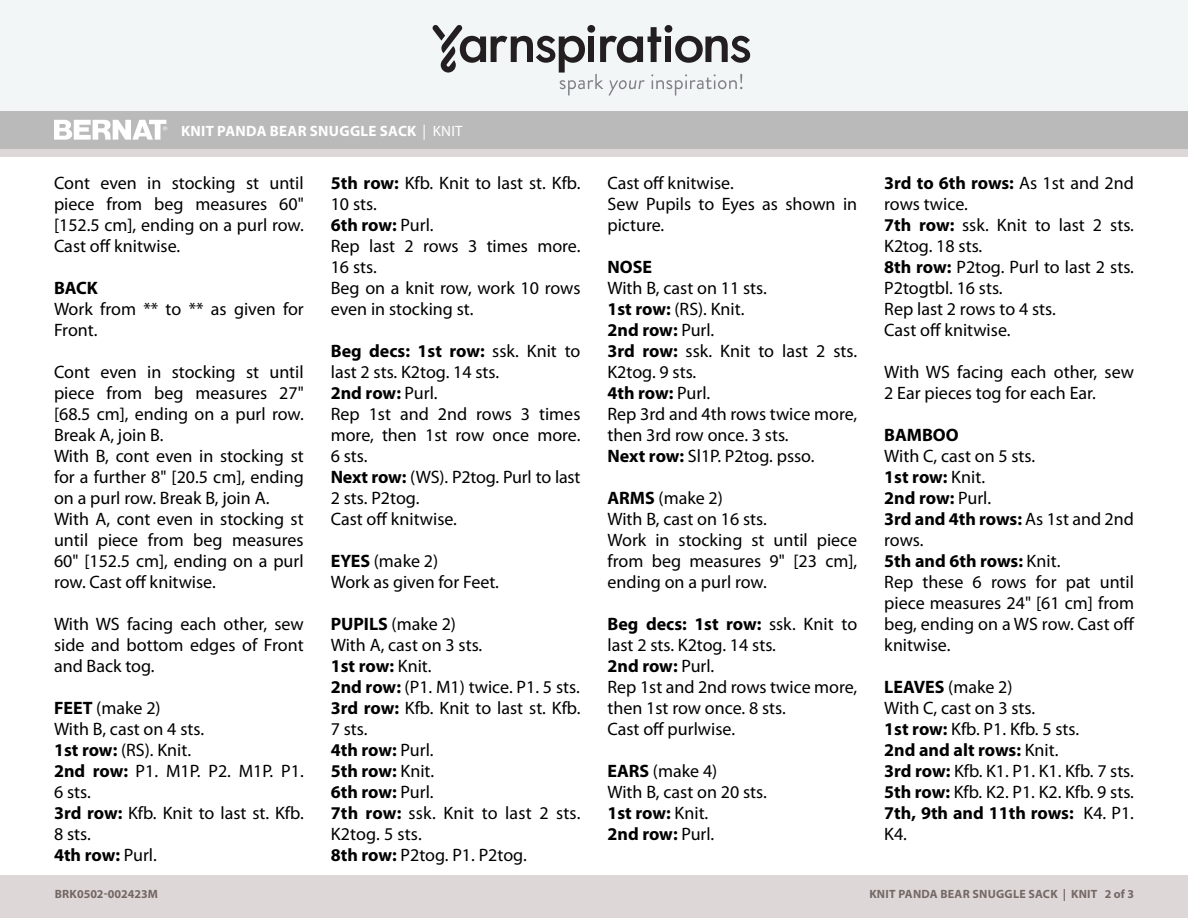
<style>
.page{position:relative;width:1188px;height:918px;background:#fff}
.page>*{position:absolute;margin:0;border:0;box-sizing:border-box;transform-origin:0 0}
.t1{font:18px/21px "Myriad Pro";color:#000}
.Pattern_Title{font:700 15px "Myriad Pro";letter-spacing:.02em;color:#fff}
.t2{font:700 12px "Myriad Pro";letter-spacing:.02em;color:#746865}
.t3{font:700 12px "Myriad Pro";letter-spacing:.02em;color:#756966}
.t4{font:700 12px "Myriad Pro";color:#746865}
.t5{font:12px "Myriad Pro";color:#746865}
.s1{font-weight:400}
.s2{font-weight:700}
</style>
<div class="page">
<div style="left:0;top:111px;width:1188px;height:38px;background:#bababa"></div>
<div style="left:0;top:0;width:1188px;height:111px;background:#f3f6f7"></div>
<svg style="left:433px;top:25px;width:318px;height:71px"></svg>
<div style="left:0;top:874px;width:1188px;height:44px;background:#ddd8d7"></div>
<div style="left:0;top:149px;width:1188px;height:8px;background:#ddd8d7"></div>
<svg style="left:54px;top:120px;width:113px;height:20px"></svg>
<p class="Pattern_Title" style="left:181px;top:121px;width:283px">KNIT PANDA BEAR SNUGGLE SACK <span class="s1">| KNIT</span></p>
<p class="t1" style="left:54px;top:172px;width:251px;text-align:justify">Cont even in stocking st until piece from beg measures 60" [152.5 cm], ending on a purl row.<br>Cast off knitwise.</p>
<p class="t1" style="left:54px;top:277px;width:251px"><span class="s2">BACK<br></span>Work from ** to ** as given for<br>Front.</p>
<p class="t1" style="left:54px;top:361px;width:251px">Cont even in stocking st until piece from beg measures 27" [68.5 cm], ending on a purl row.<br>Break A, join B.<br>With B, cont even in stocking st for a further 8" [20.5 cm], ending on a purl row. Break B, join A.<br>With A, cont even in stocking st until piece from beg measures<br>60" [152.5 cm], ending on a purl row. Cast off knitwise.</p>
<p class="t1" style="left:54px;top:613px;width:251px;text-align:justify">With WS facing each other, sew side and bottom edges of Front and Back tog.</p>
<p class="t1" style="left:54px;top:697px;width:251px"><span class="s2">FEET</span> (make 2)<br>With B, cast on 4 sts.<br><span class="s2">1st row:</span> (RS). Knit.<br><span class="s2">2nd row:</span> P1. M1P. P2. M1P. P1.<br>6 sts.<br><span class="s2">3rd row:</span> Kfb. Knit to last st. Kfb.<br>8 sts.<br><span class="s2">4th row:</span> Purl.</p>
<p class="Pattern_Title" style="left:181px;top:121px;width:112px">MESH TOP <span class="s1">| KNIT</span></p>
<p class="t1" style="left:331px;top:172px;width:251px"><span class="s2">5th row:</span> Kfb. Knit to last st. Kfb.<br>10 sts.<br><span class="s2">6th row:</span> Purl.<br>Rep last 2 rows 3 times more.<br>16 sts.<br>Beg on a knit row, work 10 rows even in stocking st.</p>
<p class="t1" style="left:331px;top:340px;width:251px"><span class="s2">Beg decs: 1st row:</span> ssk. Knit to last 2 sts. K2tog. 14 sts.<br><span class="s2">2nd row:</span> Purl.<br>Rep 1st and 2nd rows 3 times more, then 1st row once more.<br>6 sts.<br><span class="s2">Next row:</span> (WS). P2tog. Purl to last<br>2 sts. P2tog.<br>Cast off knitwise.</p>
<p class="t1" style="left:331px;top:550px;width:170px"><span class="s2">EYES</span> (make 2)<br>Work as given for Feet.</p>
<p class="t1" style="left:331px;top:613px;width:251px"><span class="s2">PUPILS</span> (make 2)<br>With A, cast on 3 sts.<br><span class="s2">1st row:</span> Knit.<br><span class="s2">2nd row:</span> (P1. M1) twice. P1. 5 sts.<br><span class="s2">3rd row:</span> Kfb. Knit to last st. Kfb.<br>7 sts.<br><span class="s2">4th row:</span> Purl.<br><span class="s2">5th row:</span> Knit.<br><span class="s2">6th row:</span> Purl.<br><span class="s2">7th row:</span> ssk. Knit to last 2 sts.<br>K2tog. 5 sts.<br><span class="s2">8th row:</span> P2tog. P1. P2tog.</p>
<p class="t4" style="left:55px;top:886px;width:105px">BRK0502-002423M</p>
<p class="t1" style="left:608px;top:172px;width:251px">Cast off knitwise.<br>Sew Pupils to Eyes as shown in picture.</p>
<p class="t1" style="left:608px;top:256px;width:251px"><span class="s2">NOSE<br></span>With B, cast on 11 sts.<br><span class="s2">1st row:</span> (RS). Knit.<br><span class="s2">2nd row:</span> Purl.<br><span class="s2">3rd row:</span> ssk. Knit to last 2 sts.<br>K2tog. 9 sts.<br><span class="s2">4th row:</span> Purl.<br>Rep 3rd and 4th rows twice more, then 3rd row once. 3 sts.<br><span class="s2">Next row:</span> Sl1P. P2tog. psso.</p>
<p class="t1" style="left:608px;top:487px;width:251px"><span class="s2">ARMS</span> (make 2)<br>With B, cast on 16 sts.<br>Work in stocking st until piece from beg measures 9" [23 cm], ending on a purl row.</p>
<p class="t1" style="left:608px;top:614px;width:251px"><span class="s2">Beg decs: 1st row:</span> ssk. Knit to last 2 sts. K2tog. 14 sts.<br><span class="s2">2nd row:</span> Purl.<br>Rep 1st and 2nd rows twice more, then 1st row once. 8 sts.<br>Cast off purlwise.</p>
<p class="t1" style="left:608px;top:761px;width:161px"><span class="s2">EARS</span> (make 4)<br>With B, cast on 20 sts.<br><span class="s2">1st row:</span> Knit.<br><span class="s2">2nd row:</span> Purl.</p>
<p class="t1" style="left:884px;top:173px;width:251px"><span class="s2">3rd to 6th rows:</span> As 1st and 2nd rows twice.<br><span class="s2">7th row:</span> ssk. Knit to last 2 sts.<br>K2tog. 18 sts.<br><span class="s2">8th row:</span> P2tog. Purl to last 2 sts.<br>P2togtbl. 16 sts.<br>Rep last 2 rows to 4 sts.<br>Cast off knitwise.</p>
<p class="t1" style="left:884px;top:362px;width:251px">With WS facing each other, sew<br>2 Ear pieces tog for each Ear.</p>
<p class="t1" style="left:884px;top:425px;width:252px"><span class="s2">BAMBOO<br></span>With C, cast on 5 sts.<br><span class="s2">1st row:</span> Knit.<br><span class="s2">2nd row:</span> Purl.<br><span class="s2">3rd and 4th rows:</span> As 1st and 2nd rows.<br><span class="s2">5th and 6th rows:</span> Knit.<br>Rep these 6 rows for pat until piece measures 24" [61 cm] from beg, ending on a WS row. Cast off knitwise.</p>
<p class="t1" style="left:884px;top:677px;width:251px"><span class="s2">LEAVES</span> (make 2)<br>With C, cast on 3 sts.<br><span class="s2">1st row:</span> Kfb. P1. Kfb. 5 sts.<br><span class="s2">2nd and alt rows:</span> Knit.<br><span class="s2">3rd row:</span> Kfb. K1. P1. K1. Kfb. 7 sts.<br><span class="s2">5th row:</span> Kfb. K2. P1. K2. Kfb. 9 sts.<br><span class="s2">7th, 9th and 11th rows:</span> K4. P1.<br>K4.</p>
<p class="t3" style="left:869px;top:886px;width:266px">KNIT PANDA BEAR SNUGGLE SACK | KNIT 2 of 3</p>
<p class="t2" style="left:846px;top:887px;width:267px">GRANNY STRAWBERRY DISHCLOTH | <span class="s1">CROCHE 1</span></p>
<p class="t5" style="left:1128px;top:887px;width:8px">1</p>
</div>
